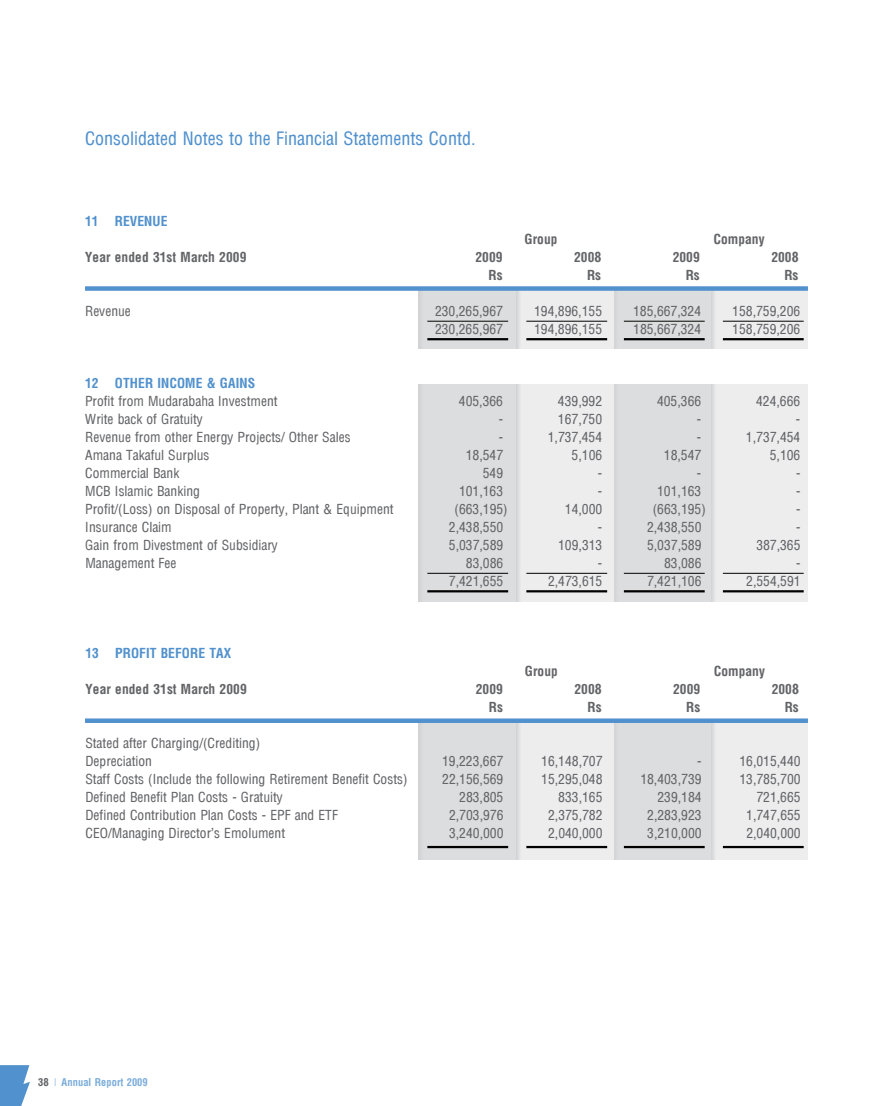
<style>
.page{position:relative;width:893px;height:1106px;background:#fff}
.page>*{position:absolute;margin:0;border:0;box-sizing:border-box;transform-origin:0 0}
.t1{font:18px "Arena Condensed";color:#5191cd}
.t2{font:13.5px/18px "Arena Condensed";color:#636467}
.t3{font:700 13.5px "Arena Condensed";color:#636467}
.t4{font:700 13.5px "Arena Condensed";color:#5191cd}
.t5{font:700 10.5px "Arena Condensed";color:#7cadda}
.s1{color:#636467}
.s2{font-family:"Arena Cond";font-weight:300}
</style>
<div class="page">
<svg style="left:0;top:1065px;width:30px;height:41px"></svg>
<div style="left:711px;top:385px;width:97px;height:216px;background:#ededee"></div>
<div style="left:613px;top:385px;width:98px;height:216px;background:#dcddde"></div>
<div style="left:516px;top:385px;width:97px;height:216px;background:#ededee"></div>
<div style="left:418px;top:385px;width:98px;height:216px;background:#dcddde"></div>
<div style="left:711px;top:721px;width:97px;height:138px;background:#ededee"></div>
<div style="left:613px;top:721px;width:98px;height:138px;background:#dcddde"></div>
<div style="left:516px;top:721px;width:97px;height:138px;background:#ededee"></div>
<div style="left:418px;top:721px;width:98px;height:138px;background:#dcddde"></div>
<hr style="left:723px;top:846px;width:81px;height:2px;background:#000">
<hr style="left:624px;top:846px;width:81px;height:2px;background:#000">
<hr style="left:526px;top:846px;width:81px;height:2px;background:#000">
<hr style="left:427px;top:846px;width:81px;height:2px;background:#000">
<div style="left:711px;top:290px;width:97px;height:59px;background:#ededee"></div>
<div style="left:613px;top:290px;width:98px;height:59px;background:#dcddde"></div>
<div style="left:516px;top:290px;width:97px;height:59px;background:#ededee"></div>
<div style="left:418px;top:290px;width:98px;height:59px;background:#dcddde"></div>
<hr style="left:723px;top:321px;width:81px;height:1px;background:#000">
<hr style="left:624px;top:321px;width:81px;height:1px;background:#000">
<hr style="left:526px;top:321px;width:81px;height:1px;background:#000">
<hr style="left:427px;top:321px;width:81px;height:1px;background:#000">
<hr style="left:723px;top:338px;width:81px;height:2px;background:#000">
<hr style="left:624px;top:338px;width:81px;height:2px;background:#000">
<hr style="left:526px;top:338px;width:81px;height:2px;background:#000">
<hr style="left:427px;top:338px;width:81px;height:2px;background:#000">
<hr style="left:723px;top:573px;width:81px;height:1px;background:#000">
<hr style="left:624px;top:573px;width:81px;height:1px;background:#000">
<hr style="left:526px;top:573px;width:81px;height:1px;background:#000">
<hr style="left:427px;top:573px;width:81px;height:1px;background:#000">
<hr style="left:723px;top:590px;width:81px;height:2px;background:#000">
<hr style="left:624px;top:590px;width:81px;height:2px;background:#000">
<hr style="left:526px;top:590px;width:81px;height:2px;background:#000">
<hr style="left:427px;top:590px;width:81px;height:2px;background:#000">
<div style="left:85px;top:286px;width:723px;height:5px;background:#5191cd"></div>
<div style="left:85px;top:718px;width:723px;height:5px;background:#5191cd"></div>
<h1 class="t1" style="left:85px;top:128px;width:392px">Consolidated Notes to the Financial Statements Contd.</h1>
<p class="t4" style="left:85px;top:213px;width:84px">11 REVENUE</p>
<p class="t3" style="left:524px;top:231px;width:35px">Group</p>
<p class="t3" style="left:713px;top:231px;width:53px">Company</p>
<p class="t3" style="left:85px;top:249px;width:163px">Year ended 31st March 2009</p>
<p class="t3" style="left:475px;top:249px;width:29px">2009</p>
<p class="t3" style="left:574px;top:249px;width:29px">2008</p>
<p class="t3" style="left:673px;top:249px;width:29px">2009</p>
<p class="t3" style="left:771px;top:249px;width:29px">2008</p>
<p class="t3" style="left:488px;top:267px;width:16px">Rs</p>
<p class="t3" style="left:587px;top:267px;width:16px">Rs</p>
<p class="t3" style="left:686px;top:267px;width:16px">Rs</p>
<p class="t3" style="left:784px;top:267px;width:16px">Rs</p>
<p class="t2" style="left:85px;top:302px;width:47px">Revenue</p>
<p class="t2" style="left:435px;top:302px;width:70px">230,265,967</p>
<p class="t2" style="left:534px;top:302px;width:70px">194,896,155</p>
<p class="t2" style="left:633px;top:302px;width:70px">185,667,324</p>
<p class="t2" style="left:732px;top:302px;width:70px">158,759,206</p>
<p class="t2" style="left:435px;top:320px;width:70px">230,265,967</p>
<p class="t2" style="left:534px;top:320px;width:70px">194,896,155</p>
<p class="t2" style="left:633px;top:320px;width:70px">185,667,324</p>
<p class="t2" style="left:732px;top:320px;width:70px">158,759,206</p>
<p class="t4" style="left:85px;top:375px;width:172px">12 OTHER INCOME &amp; GAINS</p>
<p class="t2" style="left:85px;top:392px;width:194px">Profit from Mudarabaha Investment</p>
<p class="t2" style="left:459px;top:392px;width:46px">405,366</p>
<p class="t2" style="left:558px;top:392px;width:46px">439,992</p>
<p class="t2" style="left:657px;top:392px;width:46px">405,366</p>
<p class="t2" style="left:756px;top:392px;width:46px">424,666</p>
<p class="t2" style="left:85px;top:410px;width:119px">Write back of Gratuity</p>
<p class="t2" style="left:499px;top:410px;width:6px">-</p>
<p class="t2" style="left:558px;top:410px;width:46px">167,750</p>
<p class="t2" style="left:697px;top:410px;width:6px">-</p>
<p class="t2" style="left:796px;top:410px;width:6px">-</p>
<p class="t2" style="left:85px;top:428px;width:267px">Revenue from other Energy Projects/ Other Sales</p>
<p class="t2" style="left:499px;top:428px;width:6px">-</p>
<p class="t2" style="left:548px;top:428px;width:56px">1,737,454</p>
<p class="t2" style="left:697px;top:428px;width:6px">-</p>
<p class="t2" style="left:746px;top:428px;width:56px">1,737,454</p>
<p class="t2" style="left:85px;top:446px;width:126px">Amana Takaful Surplus</p>
<p class="t2" style="left:466px;top:446px;width:39px">18,547</p>
<p class="t2" style="left:572px;top:446px;width:32px">5,106</p>
<p class="t2" style="left:664px;top:446px;width:39px">18,547</p>
<p class="t2" style="left:770px;top:446px;width:32px">5,106</p>
<p class="t2" style="left:85px;top:464px;width:96px">Commercial Bank</p>
<p class="t2" style="left:483px;top:464px;width:22px">549</p>
<p class="t2" style="left:598px;top:464px;width:6px">-</p>
<p class="t2" style="left:697px;top:464px;width:6px">-</p>
<p class="t2" style="left:796px;top:464px;width:6px">-</p>
<p class="t2" style="left:85px;top:482px;width:116px">MCB Islamic Banking</p>
<p class="t2" style="left:459px;top:482px;width:46px">101,163</p>
<p class="t2" style="left:598px;top:482px;width:6px">-</p>
<p class="t2" style="left:657px;top:482px;width:46px">101,163</p>
<p class="t2" style="left:796px;top:482px;width:6px">-</p>
<p class="t2" style="left:85px;top:500px;width:310px">Profit/(Loss) on Disposal of Property, Plant &amp; Equipment</p>
<p class="t2" style="left:455px;top:500px;width:55px">(663,195)</p>
<p class="t2" style="left:565px;top:500px;width:39px">14,000</p>
<p class="t2" style="left:653px;top:500px;width:55px">(663,195)</p>
<p class="t2" style="left:796px;top:500px;width:6px">-</p>
<p class="t2" style="left:85px;top:518px;width:88px">Insurance Claim</p>
<p class="t2" style="left:449px;top:518px;width:56px">2,438,550</p>
<p class="t2" style="left:598px;top:518px;width:6px">-</p>
<p class="t2" style="left:647px;top:518px;width:56px">2,438,550</p>
<p class="t2" style="left:796px;top:518px;width:6px">-</p>
<p class="t2" style="left:85px;top:536px;width:194px">Gain from Divestment of Subsidiary</p>
<p class="t2" style="left:449px;top:536px;width:56px">5,037,589</p>
<p class="t2" style="left:558px;top:536px;width:46px">109,313</p>
<p class="t2" style="left:647px;top:536px;width:56px">5,037,589</p>
<p class="t2" style="left:756px;top:536px;width:46px">387,365</p>
<p class="t2" style="left:85px;top:554px;width:93px">Management Fee</p>
<p class="t2" style="left:466px;top:554px;width:39px">83,086</p>
<p class="t2" style="left:598px;top:554px;width:6px">-</p>
<p class="t2" style="left:664px;top:554px;width:39px">83,086</p>
<p class="t2" style="left:796px;top:554px;width:6px">-</p>
<p class="t2" style="left:449px;top:572px;width:56px">7,421,655</p>
<p class="t2" style="left:548px;top:572px;width:56px">2,473,615</p>
<p class="t2" style="left:647px;top:572px;width:56px">7,421,106</p>
<p class="t2" style="left:746px;top:572px;width:56px">2,554,591</p>
<p class="t4" style="left:85px;top:645px;width:147px">13 PROFIT BEFORE TAX</p>
<p class="t3" style="left:525px;top:663px;width:35px">Group</p>
<p class="t3" style="left:714px;top:663px;width:53px">Company</p>
<p class="t3" style="left:85px;top:681px;width:163px">Year ended 31st March 2009</p>
<p class="t3" style="left:476px;top:681px;width:29px">2009</p>
<p class="t3" style="left:574px;top:681px;width:29px">2008</p>
<p class="t3" style="left:673px;top:681px;width:29px">2009</p>
<p class="t3" style="left:772px;top:681px;width:29px">2008</p>
<p class="t3" style="left:489px;top:699px;width:16px">Rs</p>
<p class="t3" style="left:587px;top:699px;width:16px">Rs</p>
<p class="t3" style="left:686px;top:699px;width:16px">Rs</p>
<p class="t3" style="left:785px;top:699px;width:16px">Rs</p>
<p class="t2" style="left:85px;top:734px;width:176px">Stated after Charging/(Crediting)<br>Depreciation</p>
<p class="t2" style="left:442px;top:752px;width:63px">19,223,667</p>
<p class="t2" style="left:541px;top:752px;width:63px">16,148,707</p>
<p class="t2" style="left:697px;top:752px;width:6px">-</p>
<p class="t2" style="left:739px;top:752px;width:63px">16,015,440</p>
<p class="t2" style="left:85px;top:770px;width:324px">Staff Costs (Include the following Retirement Benefit Costs)</p>
<p class="t2" style="left:442px;top:770px;width:63px">22,156,569</p>
<p class="t2" style="left:541px;top:770px;width:63px">15,295,048</p>
<p class="t2" style="left:640px;top:770px;width:63px">18,403,739</p>
<p class="t2" style="left:739px;top:770px;width:63px">13,785,700</p>
<p class="t2" style="left:85px;top:788px;width:199px">Defined Benefit Plan Costs - Gratuity</p>
<p class="t2" style="left:459px;top:788px;width:46px">283,805</p>
<p class="t2" style="left:558px;top:788px;width:46px">833,165</p>
<p class="t2" style="left:657px;top:788px;width:46px">239,184</p>
<p class="t2" style="left:756px;top:788px;width:46px">721,665</p>
<p class="t2" style="left:85px;top:806px;width:254px">Defined Contribution Plan Costs - EPF and ETF</p>
<p class="t2" style="left:449px;top:806px;width:56px">2,703,976</p>
<p class="t2" style="left:548px;top:806px;width:56px">2,375,782</p>
<p class="t2" style="left:647px;top:806px;width:56px">2,283,923</p>
<p class="t2" style="left:746px;top:806px;width:56px">1,747,655</p>
<p class="t2" style="left:85px;top:824px;width:201px">CEO/Managing Director’s Emolument</p>
<p class="t2" style="left:449px;top:824px;width:56px">3,240,000</p>
<p class="t2" style="left:548px;top:824px;width:56px">2,040,000</p>
<p class="t2" style="left:647px;top:824px;width:56px">3,210,000</p>
<p class="t2" style="left:746px;top:824px;width:56px">2,040,000</p>
<p class="t5" style="left:38px;top:1076px;width:111px"><span class="s1">38</span> <span class="s2">l</span> Annual Report 2009</p>
</div>
